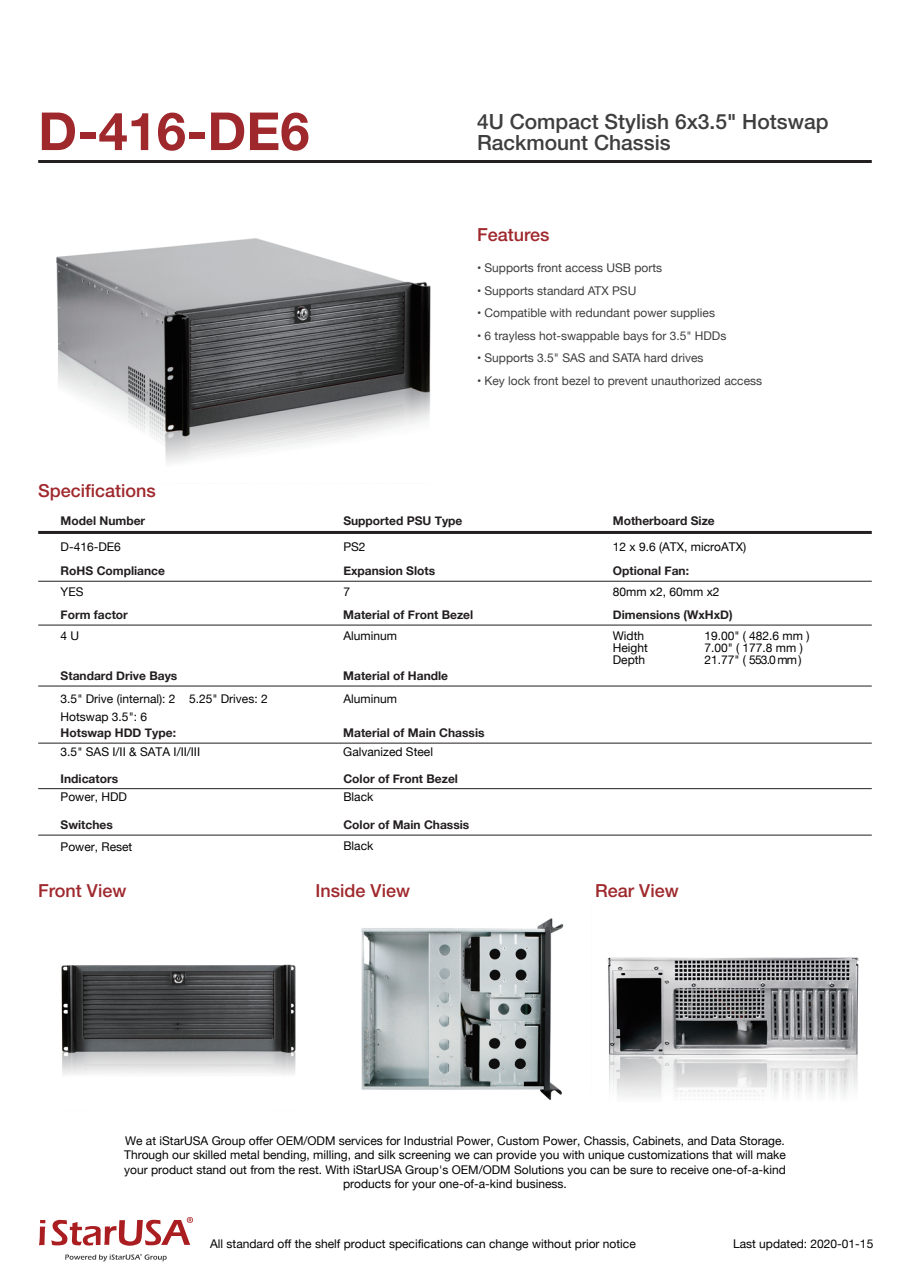
<style>
.page{position:relative;width:910px;height:1280px;background:#fff}
.page>*{position:absolute;margin:0;border:0;box-sizing:border-box;transform-origin:0 0}
.t1{font:700 52.5px "Helvetica Neue";color:#9f282d}
.t2{font:500 21px/21px "Helvetica Neue";color:#3e3e3f}
.t3{font:500 18px "Helvetica Neue";color:#9f282d}
.t4{font:12px/12px "Helvetica Neue";color:#030303}
.t5{font:700 12px "Helvetica Neue";color:#231f20}
.t6{font:12px "Helvetica Neue";color:#3e3e3f}
</style>
<div class="page">
<hr style="left:38px;top:160px;width:834px;height:3px;background:#231f20">
<hr style="left:38px;top:531px;width:834px;height:3px;background:#231f20">
<hr style="left:38px;top:581px;width:834px;height:1px;background:#231f20">
<hr style="left:38px;top:625px;width:834px;height:1px;background:#231f20">
<hr style="left:38px;top:686px;width:834px;height:1px;background:#231f20">
<hr style="left:38px;top:743px;width:834px;height:1px;background:#231f20">
<hr style="left:38px;top:788px;width:834px;height:1px;background:#231f20">
<hr style="left:38px;top:835px;width:834px;height:1px;background:#231f20">
<img style="left:61px;top:964px;width:235px;height:111px">
<img style="left:361px;top:918px;width:203px;height:182px">
<img style="left:56px;top:238px;width:375px;height:225px">
<img style="left:607px;top:957px;width:252px;height:140px">
<svg style="left:39px;top:1220px;width:6px;height:25px"></svg>
<svg style="left:51px;top:1217px;width:142px;height:29px"></svg>
<svg style="left:65px;top:1254px;width:102px;height:7px"></svg>
<h1 class="t1" style="left:38px;top:99px;width:273px">D-416-DE6</h1>
<h2 class="t2" style="left:477px;top:111px;width:353px">4U Compact Stylish 6x3.5" Hotswap<br>Rackmount Chassis</h2>
<h3 class="t3" style="left:477px;top:224px;width:74px">Features</h3>
<p class="t6" style="left:477px;top:259px;width:187px">• Supports front access USB ports</p>
<p class="t6" style="left:477px;top:282px;width:161px">• Supports standard ATX PSU</p>
<p class="t6" style="left:477px;top:304px;width:240px">• Compatible with redundant power supplies</p>
<p class="t6" style="left:477px;top:327px;width:251px">• 6 trayless hot-swappable bays for 3.5" HDDs</p>
<p class="t6" style="left:477px;top:349px;width:228px">• Supports 3.5" SAS and SATA hard drives</p>
<p class="t6" style="left:477px;top:372px;width:287px">• Key lock front bezel to prevent unauthorized access</p>
<h3 class="t3" style="left:38px;top:480px;width:119px">Specifications</h3>
<p class="t5" style="left:61px;top:513px;width:86px">Model Number</p>
<p class="t4" style="left:61px;top:541px;width:62px">D-416-DE6</p>
<p class="t5" style="left:61px;top:563px;width:106px">RoHS Compliance</p>
<p class="t4" style="left:61px;top:587px;width:24px">YES</p>
<p class="t5" style="left:61px;top:607px;width:69px">Form factor</p>
<p class="t4" style="left:61px;top:631px;width:20px">4 U</p>
<p class="t5" style="left:343px;top:513px;width:121px">Supported PSU Type</p>
<p class="t4" style="left:343px;top:541px;width:24px">PS2</p>
<p class="t4" style="left:343px;top:587px;width:8px">7</p>
<p class="t5" style="left:343px;top:563px;width:93px">Expansion Slots</p>
<p class="t5" style="left:343px;top:607px;width:131px">Material of Front Bezel</p>
<p class="t5" style="left:613px;top:513px;width:103px">Motherboard Size</p>
<p class="t4" style="left:613px;top:541px;width:135px">12 x 9.6 (ATX, microATX)</p>
<p class="t5" style="left:613px;top:563px;width:78px">Optional Fan:</p>
<p class="t4" style="left:613px;top:587px;width:108px">80mm x2, 60mm x2</p>
<p class="t5" style="left:613px;top:607px;width:121px">Dimensions (WxHxD)</p>
<p class="t4" style="left:343px;top:631px;width:55px">Aluminum</p>
<p class="t4" style="left:613px;top:631px;width:37px">Width<br>Height<br>Depth</p>
<p class="t4" style="left:704px;top:631px;width:107px">19.00" ( 482.6 mm )<br>7.00" ( 177.8 mm )<br>21.77" ( 553.0 mm )</p>
<p class="t5" style="left:61px;top:668px;width:118px">Standard Drive Bays</p>
<p class="t5" style="left:343px;top:668px;width:106px">Material of Handle</p>
<p class="t4" style="left:61px;top:690px;width:116px;line-height:18px">3.5" Drive (internal): 2<br>Hotswap 3.5": 6</p>
<p class="t4" style="left:189px;top:693px;width:80px">5.25" Drives: 2</p>
<p class="t4" style="left:343px;top:693px;width:55px">Aluminum</p>
<p class="t5" style="left:343px;top:725px;width:143px">Material of Main Chassis</p>
<p class="t4" style="left:343px;top:746px;width:91px">Galvanized Steel</p>
<p class="t4" style="left:343px;top:792px;width:31px">Black</p>
<p class="t5" style="left:61px;top:725px;width:117px">Hotswap HDD Type:</p>
<p class="t4" style="left:61px;top:746px;width:141px">3.5" SAS I/II &amp; SATA I/II/III</p>
<p class="t5" style="left:343px;top:771px;width:116px">Color of Front Bezel</p>
<p class="t5" style="left:61px;top:771px;width:59px">Indicators</p>
<p class="t4" style="left:61px;top:792px;width:68px">Power, HDD</p>
<p class="t5" style="left:61px;top:817px;width:54px">Switches</p>
<p class="t5" style="left:343px;top:817px;width:127px">Color of Main Chassis</p>
<p class="t4" style="left:61px;top:841px;width:73px">Power, Reset</p>
<p class="t4" style="left:343px;top:840px;width:32px">Black</p>
<h3 class="t3" style="left:38px;top:879px;width:90px">Front View</h3>
<h3 class="t3" style="left:316px;top:879px;width:96px">Inside View</h3>
<h3 class="t3" style="left:595px;top:879px;width:85px">Rear View</h3>
<p class="t4" style="left:124px;top:1134px;width:663px;line-height:14.4px;text-align:center">We at iStarUSA Group offer OEM/ODM services for Industrial Power, Custom Power, Chassis, Cabinets, and Data Storage.<br>Through our skilled metal bending, milling, and silk screening we can provide you with unique customizations that will make your product stand out from the rest. With iStarUSA Group's OEM/ODM Solutions you can be sure to receive one-of-a-kind products for your one-of-a-kind business.</p>
<p class="t4" style="left:210px;top:1239px;width:427px">All standard off the shelf product specifications can change without prior notice</p>
<p class="t4" style="left:733px;top:1239px;width:142px">Last updated: 2020-01-15</p>
</div>
